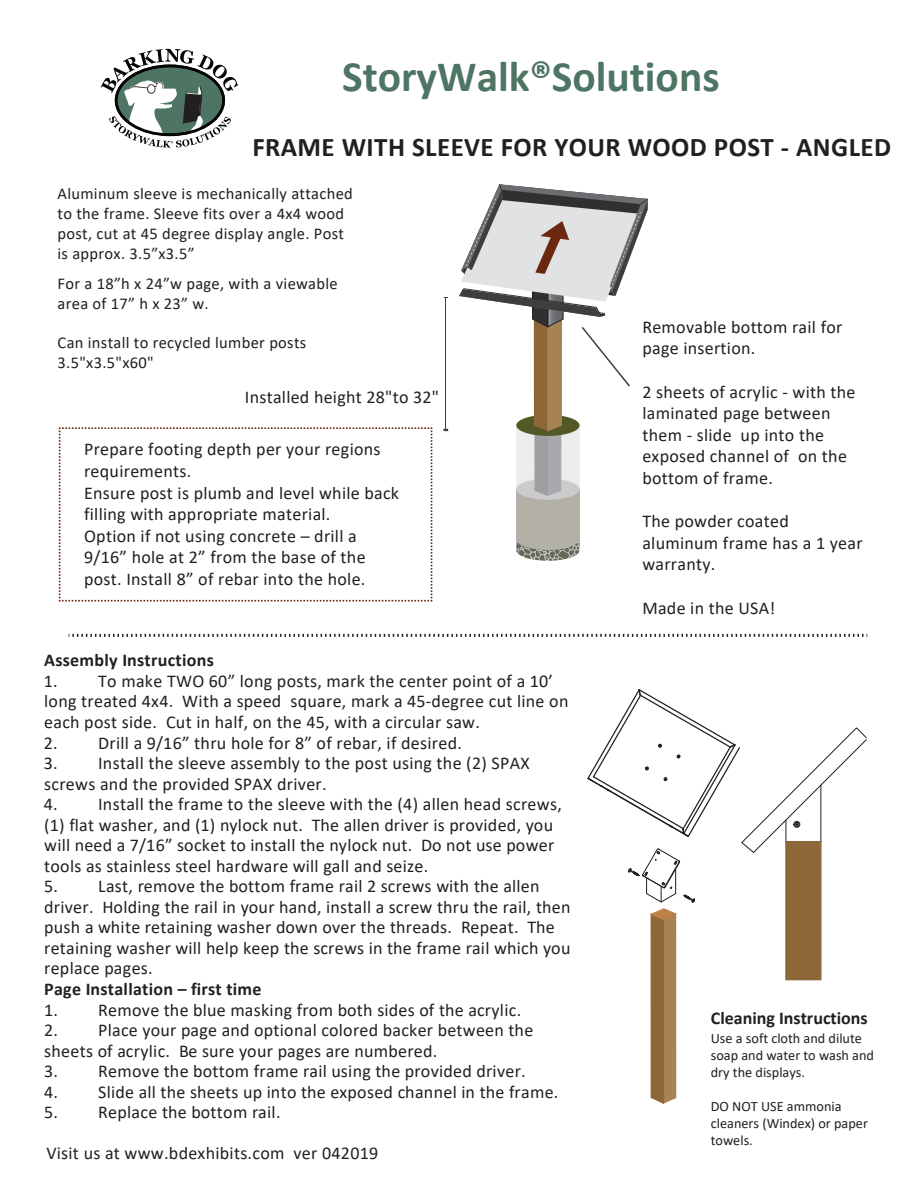
<style>
.page{position:relative;width:918px;height:1188px;background:#fff}
.page>*{position:absolute;margin:0;border:0;box-sizing:border-box;transform-origin:0 0}
.t1{font:700 43.5px "Calibri";color:#4e7563}
.t2{font:700 27px "Calibri";letter-spacing:.015em;color:#231f20}
.t3{font:18px/21.6px "Calibri";letter-spacing:.015em;color:#231f20}
.t4{font:700 18px "Calibri";letter-spacing:.015em;color:#231f20}
.t5{font:16.5px/19.8px "Calibri";letter-spacing:.02em;color:#231f20}
.t6{font:14.25px/17.1px "Calibri";color:#231f20}
.s1{font-style:inherit}
</style>
<div class="page">
<hr style="left:445px;top:297px;width:1px;height:133px;background:#3e3e3f">
<svg style="left:58px;top:427px;width:375px;height:175px"></svg>
<svg style="left:69px;top:634px;width:799px;height:3px"></svg>
<svg style="left:101px;top:49px;width:137px;height:99px"></svg>
<svg style="left:516px;top:541px;width:64px;height:20px"></svg>
<div style="left:516px;top:529px;width:64px;height:21px;background:#b3b0a8;border-radius:50%"></div>
<div style="left:516px;top:489px;width:64px;height:50px;background:#b3b0a8"></div>
<div style="left:516px;top:479px;width:64px;height:21px;background:#cbcbcb;border-radius:50%"></div>
<svg style="left:587px;top:689px;width:280px;height:415px"></svg>
<div style="left:785px;top:841px;width:37px;height:139px;background:#8e6738;border:1px solid #8e6738"></div>
<svg style="left:459px;top:184px;width:189px;height:312px"></svg>
<h1 class="t1" style="left:342px;top:46px;width:379px">StoryWalk®Solutions</h1>
<h2 class="t2" style="left:252px;top:128px;width:640px">FRAME WITH SLEEVE FOR YOUR WOOD POST - <span class="s1">A</span>NGLED</h2>
<p class="t5" style="left:58px;top:183px;width:297px">Aluminum sleeve is mechanically attached to the frame. Sleeve fits over a 4x4 wood post, cut at 45 degree display angle. Post is approx. 3.5”x3.5”</p>
<p class="t5" style="left:58px;top:273px;width:282px">For a 18”h x 24”w page, with a viewable area of 17” h x 23” w.</p>
<p class="t5" style="left:58px;top:332px;width:250px">Can install to recycled lumber posts<br>3.5"x3.5"x60"</p>
<p class="t3" style="left:245px;top:385px;width:196px">Installed height 28"to 32"</p>
<p class="t3" style="left:84px;top:438px;width:317px">Prepare footing depth per your regions requirements.<br>Ensure post is plumb and level while back filling with appropriate material.<br>Option if not using concrete – drill a 9/16” hole at 2” from the base of the post. Install 8” of rebar into the hole.</p>
<p class="t3" style="left:642px;top:316px;width:202px">Removable bottom rail for page insertion.</p>
<p class="t3" style="left:642px;top:380px;width:215px">2 sheets of acrylic - with the laminated page between them - slide up into the exposed channel of on the bottom of frame.</p>
<p class="t3" style="left:642px;top:510px;width:222px">The powder coated aluminum frame has a 1 year warranty.</p>
<p class="t3" style="left:642px;top:596px;width:135px">Made in the USA!</p>
<p class="t4" style="left:44px;top:648px;width:171px">Assembly Instructions</p>
<p class="t3" style="left:44px;top:670px;width:526px;line-height:20.5px">1. To make TWO 60” long posts, mark the center point of a 10’ long treated 4x4. With a speed square, mark a 45-degree cut line on each post side. Cut in half, on the 45, with a circular saw.</p>
<p class="t3" style="left:44px;top:731px;width:420px">2. Drill a 9/16” thru hole for 8” of rebar, if desired.</p>
<p class="t3" style="left:44px;top:752px;width:487px;line-height:20.5px">3. Install the sleeve assembly to the post using the (2) SPAX screws and the provided SPAX driver.</p>
<p class="t3" style="left:44px;top:793px;width:519px;line-height:20.5px">4. Install the frame to the sleeve with the (4) allen head screws, (1) flat washer, and (1) nylock nut. The allen driver is provided, you will need a 7/16” socket to install the nylock nut. Do not use power tools as stainless steel hardware will gall and seize.</p>
<p class="t3" style="left:44px;top:876px;width:528px;line-height:20.5px">5. Last, remove the bottom frame rail 2 screws with the allen driver. Holding the rail in your hand, install a screw thru the rail, then push a white retaining washer down over the threads. Repeat. The retaining washer will help keep the screws in the frame rail which you replace pages.</p>
<p class="t4" style="left:44px;top:976px;width:219px">Page Installation – first time</p>
<p class="t3" style="left:44px;top:998px;width:479px">1. Remove the blue masking from both sides of the acrylic.</p>
<p class="t3" style="left:44px;top:1019px;width:491px;line-height:20.5px">2. Place your page and optional colored backer between the sheets of acrylic. Be sure your pages are numbered.</p>
<p class="t3" style="left:44px;top:1060px;width:483px">3. Remove the bottom frame rail using the provided driver.</p>
<p class="t3" style="left:44px;top:1080px;width:516px">4. Slide all the sheets up into the exposed channel in the frame.</p>
<p class="t3" style="left:44px;top:1101px;width:238px">5. Replace the bottom rail.</p>
<p class="t3" style="left:46px;top:1142px;width:333px">Visit us at www.bdexhibits.com ver 042019</p>
<p class="t4" style="left:711px;top:1005px;width:158px">Cleaning Instructions</p>
<p class="t6" style="left:711px;top:1029px;width:165px">Use a soft cloth and dilute soap and water to wash and dry the displays.</p>
<p class="t6" style="left:711px;top:1097px;width:159px">DO NOT USE ammonia cleaners (Windex) or paper towels.</p>
</div>
